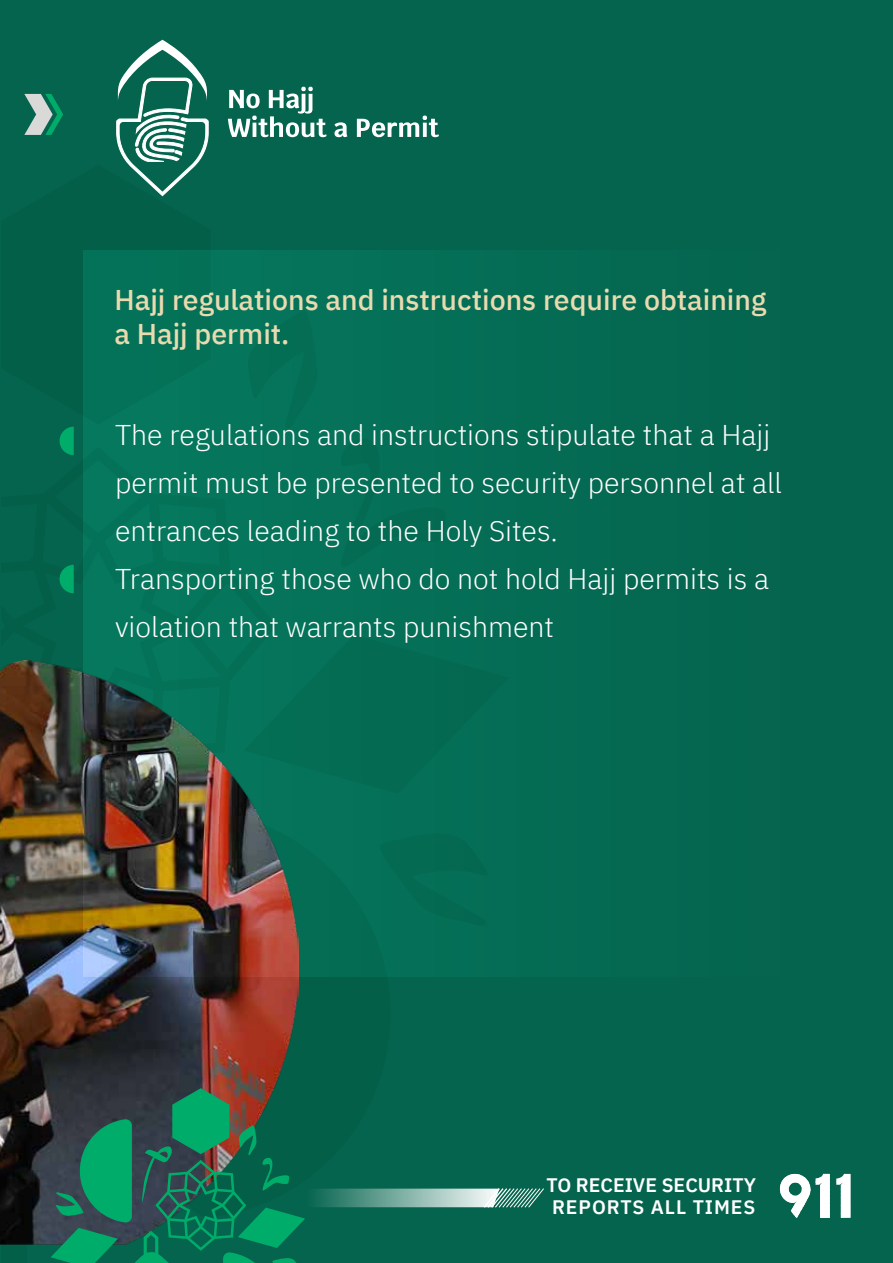
<style>
.page{position:relative;width:893px;height:1263px;background:#05644e}
.page>*{position:absolute;margin:0;border:0;box-sizing:border-box;transform-origin:0 0}
.t1{font:300 28.5px/48px "IBM Plex Sans Arabic";color:#fff}
.t2{font:500 28.5px/34.2px "IBM Plex Sans Arabic";color:#e9dab0}
.t3{font:600 19.5px/22.5px "IBM Plex Sans Arabic";color:#fff}
</style>
<div class="page">
<svg style="left:779px;top:1173px;width:72px;height:45px"></svg>
<svg style="left:24px;top:94px;width:39px;height:41px"></svg>
<img style="left:2px;top:660px;width:542px;height:603px">
<svg style="left:83px;top:251px;width:461px;height:725px"></svg>
<svg style="left:60px;top:427px;width:14px;height:28px"></svg>
<svg style="left:60px;top:565px;width:14px;height:28px"></svg>
<svg style="left:116px;top:40px;width:93px;height:156px"></svg>
<svg style="left:228px;top:87px;width:98px;height:50px"></svg>
<svg style="left:334px;top:122px;width:13px;height:15px"></svg>
<svg style="left:357px;top:116px;width:82px;height:21px"></svg>
<p class="t2" style="left:114px;top:283px;width:653px">Hajj regulations and instructions require obtaining a Hajj permit.</p>
<p class="t1" style="left:115px;top:411px;width:669px">The regulations and instructions stipulate that a Hajj permit must be presented to security personnel at all entrances leading to the Holy Sites.<br>Transporting those who do not hold Hajj permits is a violation that warrants punishment</p>
<p class="t3" style="left:546px;top:1174px;width:211px">TO RECEIVE SECURITY<br>REPORTS ALL TIMES</p>
</div>
